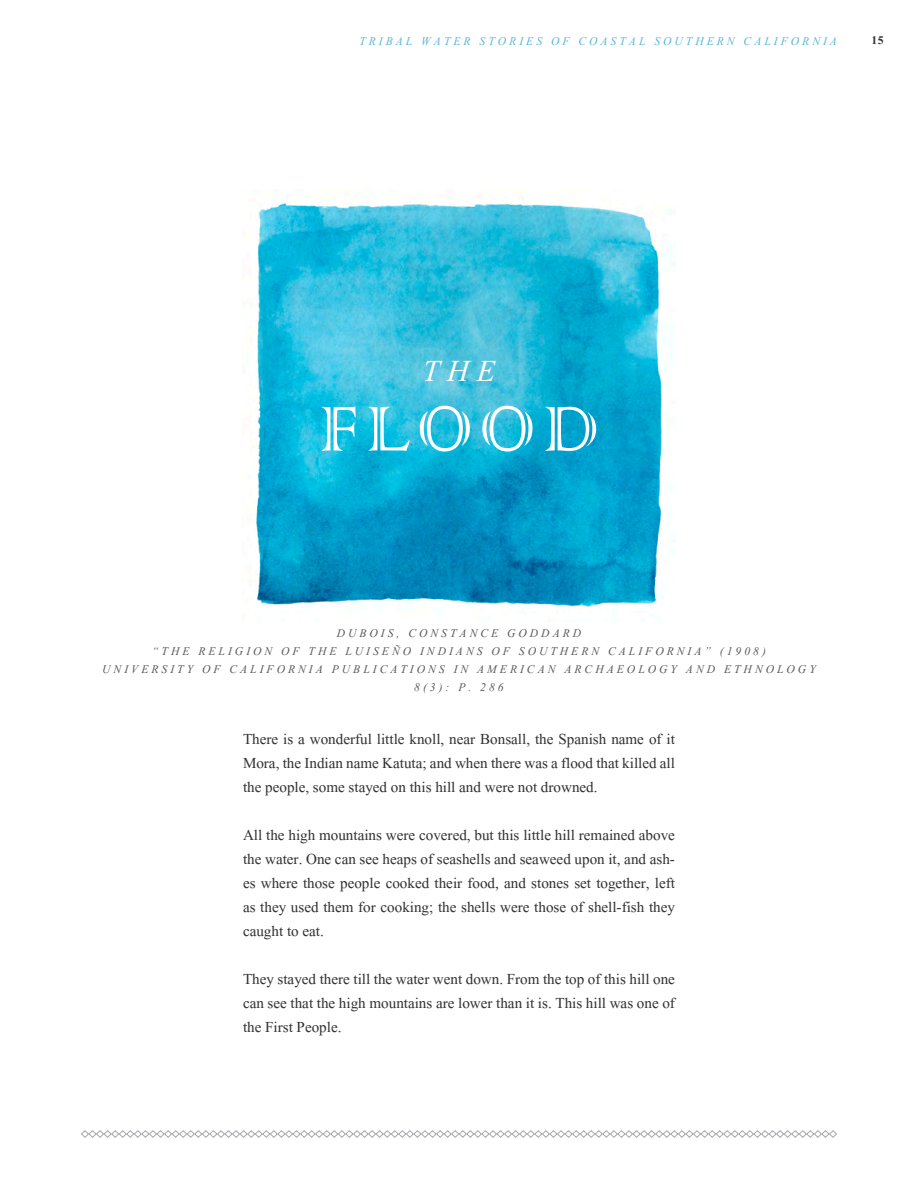
<style>
.page{position:relative;width:918px;height:1188px;background:#fff}
.page>*{position:absolute;margin:0;border:0;box-sizing:border-box;transform-origin:0 0}
.Title_1{font:84px "Colonna";letter-spacing:.1em;color:#fff}
.Title_2{font:italic 39px "Kokila";color:#fff}
.Body_1{font:19.5px/24px "Kokila";color:#312f30;text-align:justify}
.Reference{font:italic 15px "Kokila";letter-spacing:.2em;color:#57585a}
.t1{font:italic 15px "Kokila";letter-spacing:.2em;color:#59b5da}
.t2{font:700 15px "Kokila";color:#312f30}
</style>
<div class="page">
<svg style="left:81px;top:1130px;width:756px;height:8px"></svg>
<img style="left:256px;top:202px;width:406px;height:405px">
<p class="t1" style="left:359px;top:33px;width:479px">TRIBAL WATER STORIES OF COASTAL SOUTHERN CALIFORNIA</p>
<p class="t2" style="left:871px;top:33px;width:14px">15</p>
<p class="Title_2" style="left:423px;top:352px;width:74px">THE</p>
<p class="Title_1" style="left:319px;top:374px;width:282px">FLOOD</p>
<p class="Reference" style="left:337px;top:626px;width:246px">DUBOIS, CONSTANCE GODDARD</p>
<p class="Reference" style="left:152px;top:644px;width:615px">“THE RELIGION OF THE LUISEÑO INDIANS OF SOUTHERN CALIFORNIA” (1908)</p>
<p class="Reference" style="left:102px;top:662px;width:715px">UNIVERSITY OF CALIFORNIA PUBLICATIONS IN AMERICAN ARCHAEOLOGY AND ETHNOLOGY</p>
<p class="Reference" style="left:414px;top:680px;width:91px">8(3): P. 286</p>
<p class="Body_1" style="left:243px;top:727px;width:434px">There is a wonderful little knoll, near Bonsall, the Spanish name of it Mora, the Indian name Katuta; and when there was a flood that killed all the people, some stayed on this hill and were not drowned.</p>
<p class="Body_1" style="left:243px;top:823px;width:434px">All the high mountains were covered, but this little hill remained above the water. One can see heaps of seashells and seaweed upon it, and ash&shy;es where those people cooked their food, and stones set together, left as they used them for cooking; the shells were those of shell-fish they caught to eat.</p>
<p class="Body_1" style="left:243px;top:967px;width:433px">They stayed there till the water went down. From the top of this hill one can see that the high mountains are lower than it is. This hill was one of the First People.</p>
</div>
